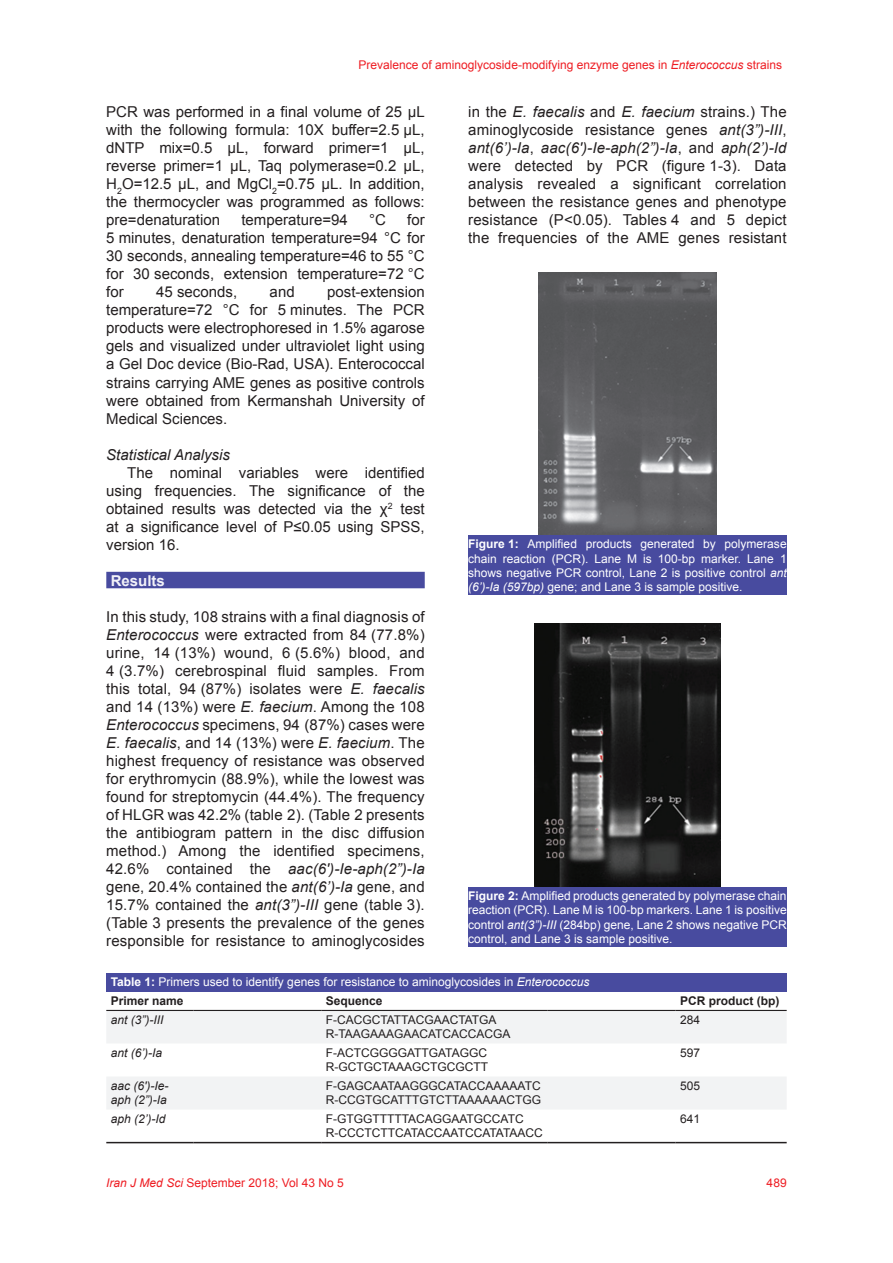
<style>
.page{position:relative;width:893px;height:1263px;background:#fff}
.page>*{position:absolute;margin:0;border:0;box-sizing:border-box;transform-origin:0 0}
.t1{font:15px/18px "Arial";color:#231f20;text-align:justify}
.t2{font:italic 15px "Arial";color:#231f20}
.t3{font:700 15px "Arial";color:#f2f2f8}
.t4{font:12px/14.4px "Arial";color:#fff;text-align:justify}
.t5{font:12px/14.4px "Arial";color:#231f20}
.t6{font:12px "Arial";color:#ee1d23}
.t7{font:italic 12px/14.4px "Arial";color:#231f20}
.t8{font:700 12px "Arial";color:#231f20}
.s1{font-style:italic}
.s2{font-weight:700}
.s3{font-weight:700;color:#231f20}
</style>
<div class="page">
<div style="left:106px;top:572px;width:319px;height:16px;background:#484b9f"></div>
<img style="left:539px;top:272px;width:177px;height:264px">
<div style="left:468px;top:536px;width:319px;height:59px;background:#484b9f"></div>
<img style="left:534px;top:623px;width:187px;height:264px">
<div style="left:468px;top:887px;width:319px;height:59px;background:#484b9f"></div>
<div style="left:106px;top:973px;width:681px;height:19px;background:#484b9f"></div>
<svg style="left:106px;top:1011px;width:681px;height:98px;fill:#f2f3f4"></svg>
<hr style="left:106px;top:1142px;width:87px;height:1px;background:#231f20">
<hr style="left:193px;top:1142px;width:128px;height:1px;background:#231f20">
<hr style="left:321px;top:1142px;width:227px;height:1px;background:#231f20">
<hr style="left:548px;top:1142px;width:128px;height:1px;background:#231f20">
<hr style="left:676px;top:1142px;width:111px;height:1px;background:#231f20">
<hr style="left:106px;top:1010px;width:87px;height:1px;background:#231f20">
<hr style="left:193px;top:1010px;width:128px;height:1px;background:#231f20">
<hr style="left:321px;top:1010px;width:227px;height:1px;background:#231f20">
<hr style="left:548px;top:1010px;width:128px;height:1px;background:#231f20">
<hr style="left:676px;top:1010px;width:111px;height:1px;background:#231f20">
<p class="t6" style="left:359px;top:57px;width:425px">Prevalence of aminoglycoside-modifying enzyme genes in <span class="s1">Enterococcus</span> strains</p>
<p class="t1" style="left:106px;top:103px;width:320px">PCR was performed in a final volume of 25 μL with the following formula: 10X buffer=2.5 μL, dNTP mix=0.5 μL, forward primer=1 μL, reverse primer=1 μL, Taq polymerase=0.2 μL, H<sub>2</sub>O=12.5 μL, and MgCl<sub>2</sub>=0.75 μL. In addition, the thermocycler was programmed as follows: pre=denaturation</p>
<p class="t1" style="left:468px;top:103px;width:320px">in the <span class="s1">E. faecalis</span> and <span class="s1">E. faecium</span> strains.) The aminoglycoside resistance genes <span class="s1">ant(3”)-III</span>, <span class="s1">ant(6’)-Ia</span>, <span class="s1">aac(6′)-Ie-aph(2”)-Ia</span>, and <span class="s1">aph(2’)-Id </span>were detected by PCR (figure 1-3). Data analysis revealed a significant correlation between the resistance genes and phenotype resistance (P&lt;0.05). Tables 4 and 5 depict the frequencies of the AME genes resistant</p>
<p class="t1" style="left:106px;top:211px;width:320px;text-indent:301px">for 5 minutes, denaturation temperature=94 °C for 30 seconds, annealing temperature=46 to 55 °C for 30 seconds, extension temperature=72 °C for</p>
<p class="t1" style="left:241px;top:211px;width:108px">temperature=94</p>
<p class="t1" style="left:369px;top:211px;width:18px">°C</p>
<p class="t1" style="left:106px;top:283px;width:320px;text-indent:221px">post-extension temperature=72 °C for 5 minutes. The PCR products were electrophoresed in 1.5% agarose gels and visualized under ultraviolet light using a Gel Doc device (Bio-Rad, USA). Enterococcal strains carrying AME genes as positive controls were obtained from Kermanshah University of Medical Sciences.</p>
<p class="t2" style="left:106px;top:445px;width:125px">Statistical Analysis</p>
<p class="t1" style="left:106px;top:463px;width:320px;text-indent:21px">The nominal variables were identified using frequencies. The significance of the obtained results was detected via the χ<sup>2</sup> test at a significance level of P≤0.05 using SPSS, version 16.</p>
<p class="t3" style="left:111px;top:570px;width:56px">Results</p>
<p class="t1" style="left:106px;top:607px;width:320px">In this study, 108 strains with a final diagnosis of <span class="s1">Enterococcus</span> were extracted from 84 (77.8%) urine, 14 (13%) wound, 6 (5.6%) blood, and 4 (3.7%) cerebrospinal fluid samples. From this total, 94 (87%) isolates were <span class="s1">E. faecalis </span>and 14 (13%) were <span class="s1">E. faecium</span>. Among the 108<br><span class="s1">Enterococcus</span> specimens, 94 (87%) cases were <span class="s1">E. faecalis</span>, and 14 (13%) were <span class="s1">E. faecium</span>. The highest frequency of resistance was observed for erythromycin (88.9%), while the lowest was found for streptomycin (44.4%). The frequency of HLGR was 42.2% (table 2). (Table 2 presents the antibiogram pattern in the disc diffusion method.) Among the identified specimens, 42.6% contained the <span class="s1">aac(6′)-Ie-aph(2”)-Ia </span>gene, 20.4% contained the <span class="s1">ant(6’)-Ia</span> gene, and 15.7% contained the <span class="s1">ant(3”)-III</span> gene (table 3). (Table 3 presents the prevalence of the genes responsible for resistance to aminoglycosides</p>
<p class="t1" style="left:156px;top:283px;width:82px">45 seconds,</p>
<p class="t1" style="left:270px;top:283px;width:27px">and</p>
<p class="t4" style="left:468px;top:537px;width:320px"><span class="s2">Figure 1:</span> Amplified products generated by polymerase chain reaction (PCR). Lane M is 100-bp marker. Lane 1 shows negative PCR control, Lane 2 is positive control <span class="s1">ant (6’)-Ia (597bp)</span> gene; and Lane 3 is sample positive.</p>
<p class="t4" style="left:468px;top:888px;width:320px"><span class="s2">Figure 2:</span> Amplified products generated by polymerase chain reaction (PCR). Lane M is 100-bp markers. Lane 1 is positive control <span class="s1">ant(3”)-III</span> (284bp) gene, Lane 2 shows negative PCR control, and Lane 3 is sample positive.</p>
<p class="t4" style="left:111px;top:973px;width:480px;line-height:18.6px"><span class="s2">Table 1:</span> Primers used to identify genes for resistance to aminoglycosides in <span class="s1">Enterococcus<br></span><span class="s3">Primer name</span></p>
<p class="t8" style="left:326px;top:992px;width:58px">Sequence</p>
<p class="t8" style="left:680px;top:992px;width:101px">PCR product (bp)</p>
<p class="t7" style="left:111px;top:1012px;width:54px">ant (3”)‑III</p>
<p class="t5" style="left:326px;top:1012px;width:186px">F‑CACGCTATTACGAACTATGA<br>R‑TAAGAAAGAACATCACCACGA</p>
<p class="t5" style="left:680px;top:1012px;width:22px">284</p>
<p class="t7" style="left:111px;top:1045px;width:53px">ant (6’)‑Ia</p>
<p class="t5" style="left:326px;top:1045px;width:164px">F‑ACTCGGGGATTGATAGGC<br>R‑GCTGCTAAAGCTGCGCTT</p>
<p class="t5" style="left:680px;top:1045px;width:22px">597</p>
<p class="t7" style="left:111px;top:1078px;width:59px">aac (6′)‑Ie‑ aph (2”)‑Ia</p>
<p class="t5" style="left:326px;top:1078px;width:217px">F‑GAGCAATAAGGGCATACCAAAAATC<br>R‑CCGTGCATTTGTCTTAAAAAACTGG</p>
<p class="t5" style="left:680px;top:1078px;width:22px">505</p>
<p class="t7" style="left:111px;top:1111px;width:56px">aph (2’)‑Id</p>
<p class="t5" style="left:326px;top:1111px;width:219px">F‑GTGGTTTTTACAGGAATGCCATC<br>R‑CCCTCTTCATACCAATCCATATAACC</p>
<p class="t5" style="left:680px;top:1111px;width:22px">641</p>
<p class="t6" style="left:106px;top:1174px;width:239px"><span class="s1">Iran J Med Sci</span> September 2018; Vol 43 No 5</p>
<p class="t6" style="left:767px;top:1174px;width:22px">489</p>
</div>
